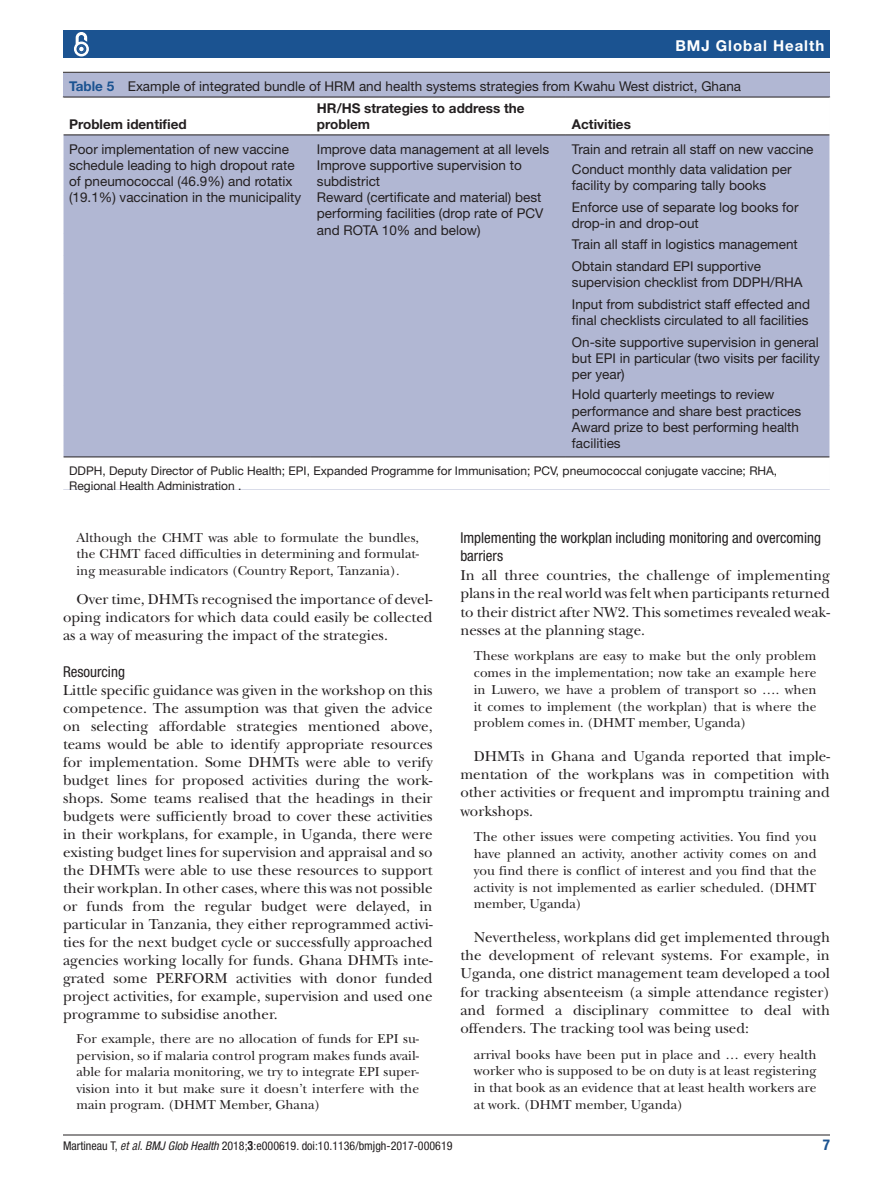
<style>
.page{position:relative;width:893px;height:1191px;background:#fff}
.page>*{position:absolute;margin:0;border:0;box-sizing:border-box;transform-origin:0 0}
.t1{font:15px/18px "New Baskerville";color:#231f20;text-align:justify}
.t2{font:condensed 15px/18px "Helvetica Neue LT Std";color:#231f20}
.t3{font:700 15px "Helvetica Neue LT Std";letter-spacing:.065em;color:#fff}
.t4{font:700 condensed 15px "Helvetica Neue LT Std";color:#1b5391}
.t5{font:13.5px/16.8px "New Baskerville";color:#231f20;text-align:justify}
.t6{font:13.5px/16.2px "Helvetica Neue LT Std";color:#231f20}
.t7{font:700 13.5px/16.2px "Helvetica Neue LT Std";color:#231f20}
.t8{font:12px/15px "Helvetica Neue LT Std";color:#231f20}
.t9{font:condensed 12px "Helvetica Neue LT Std";color:#231f20}
.s1{font-weight:700;color:#1b5391}
.s2{font-family:"Helvetica LT Std";font-style:italic}
.s3{font-style:italic}
.s4{font-family:"Helvetica LT Std";font-weight:700}
</style>
<div class="page">
<hr style="left:63px;top:1134px;width:767px;height:1px;background:#231f20">
<div style="left:63px;top:31px;width:767px;height:27px;background:#1b5391"></div>
<svg style="left:74px;top:32px;width:15px;height:25px"></svg>
<div style="left:78px;top:45px;width:7px;height:8px;border:1px solid #1b5391;border-radius:50%"></div>
<div style="left:63px;top:73px;width:767px;height:416px;background:#b1b7d3"></div>
<hr style="left:63px;top:72px;width:767px;height:1px;background:#231f20">
<svg style="left:64px;top:98px;width:766px;height:391px"></svg>
<hr style="left:311px;top:456px;width:255px;height:1px;background:#231f20">
<hr style="left:63px;top:97px;width:248px;height:1px;background:#231f20">
<hr style="left:63px;top:134px;width:248px;height:1px;background:#231f20">
<hr style="left:311px;top:97px;width:255px;height:1px;background:#231f20">
<hr style="left:311px;top:134px;width:255px;height:1px;background:#231f20">
<hr style="left:566px;top:97px;width:264px;height:1px;background:#231f20">
<hr style="left:566px;top:134px;width:264px;height:1px;background:#231f20">
<hr style="left:63px;top:456px;width:248px;height:1px;background:#231f20">
<hr style="left:566px;top:456px;width:264px;height:1px;background:#231f20">
<hr style="left:63px;top:97px;width:1px;height:38px;background:#fff">
<svg style="left:63px;top:135px;width:1px;height:23px"></svg>
<hr style="left:63px;top:158px;width:1px;height:38px;background:#fff">
<hr style="left:63px;top:196px;width:1px;height:38px;background:#fff">
<svg style="left:63px;top:234px;width:1px;height:21px"></svg>
<hr style="left:63px;top:255px;width:1px;height:38px;background:#fff">
<hr style="left:63px;top:293px;width:1px;height:38px;background:#fff">
<hr style="left:63px;top:331px;width:1px;height:54px;background:#fff">
<hr style="left:63px;top:385px;width:1px;height:72px;background:#fff">
<hr style="left:63px;top:457px;width:1px;height:32px;background:#fff">
<p class="t3" style="left:675px;top:36px;width:150px">BMJ Global Health</p>
<p class="t6" style="left:69px;top:78px;width:674px"><span class="s1">Table 5</span> Example of integrated bundle of HRM and health systems strategies from Kwahu West district, Ghana</p>
<p class="t7" style="left:69px;top:116px;width:119px">Problem identified</p>
<p class="t7" style="left:317px;top:99px;width:209px">HR/HS strategies to address the problem</p>
<p class="t7" style="left:572px;top:116px;width:60px">Activities</p>
<p class="t6" style="left:69px;top:140px;width:234px">Poor implementation of new vaccine schedule leading to high dropout rate of pneumococcal (46.9%) and rotatix (19.1%) vaccination in the municipality</p>
<p class="t6" style="left:317px;top:140px;width:234px">Improve data management at all levels<br>Improve supportive supervision to subdistrict<br>Reward (certificate and material) best performing facilities (drop rate of PCV and ROTA 10% and below)</p>
<p class="t6" style="left:572px;top:138px;width:243px;line-height:20.1px">Train and retrain all staff on new vaccine<br>Conduct monthly data validation per</p>
<p class="t6" style="left:572px;top:174px;width:228px;line-height:21.6px">facility by comparing tally books<br>Enforce use of separate log books for</p>
<p class="t6" style="left:572px;top:212px;width:227px;line-height:21.6px">drop-in and drop-out<br>Train all staff in logistics management<br>Obtain standard EPI supportive</p>
<p class="t6" style="left:572px;top:271px;width:240px;line-height:21.6px">supervision checklist from DDPH/RHA<br>Input from subdistrict staff effected and</p>
<p class="t6" style="left:572px;top:309px;width:248px;line-height:21.6px">final checklists circulated to all facilities<br>On-site supportive supervision in general</p>
<p class="t6" style="left:572px;top:350px;width:249px">but EPI in particular (two visits per facility per year)</p>
<p class="t6" style="left:572px;top:386px;width:231px">Hold quarterly meetings to review performance and share best practices<br>Award prize to best performing health facilities</p>
<p class="t8" style="left:69px;top:462px;width:710px">DDPH, Deputy Director of Public Health; EPI, Expanded Programme for Immunisation; PCV, pneumococcal conjugate vaccine; RHA,<br>Regional Health Administration .</p>
<p class="t5" style="left:76px;top:529px;width:344px">Although the CHMT was able to formulate the bundles, the CHMT faced difficulties in determining and formulat&shy;ing measurable indicators (Country Report, Tanzania).</p>
<p class="t1" style="left:63px;top:590px;width:371px;text-indent:14px">Over time, DHMTs recognised the importance of devel&shy;oping indicators for which data could easily be collected as a way of measuring the impact of the strategies.</p>
<p class="t2" style="left:63px;top:662px;width:63px">Resourcing</p>
<p class="t1" style="left:63px;top:680px;width:371px">Little specific guidance was given in the workshop on this competence. The assumption was that given the advice on selecting affordable strategies mentioned above, teams would be able to identify appropriate resources for implementation. Some DHMTs were able to verify budget lines for proposed activities during the work&shy;shops. Some teams realised that the headings in their budgets were sufficiently broad to cover these activities in their workplans, for example, in Uganda, there were existing budget lines for supervision and appraisal and so the DHMTs were able to use these resources to support their workplan. In other cases, where this was not possible or funds from the regular budget were delayed, in particular in Tanzania, they either reprogrammed activi&shy;ties for the next budget cycle or successfully approached agencies working locally for funds. Ghana DHMTs inte&shy;grated some PERFORM activities with donor funded project activities, for example, supervision and used one programme to subsidise another.</p>
<p class="t5" style="left:76px;top:1030px;width:344px">For example, there are no allocation of funds for EPI su&shy;pervision, so if malaria control program makes funds avail&shy;able for malaria monitoring, we try to integrate EPI super&shy;vision into it but make sure it doesn’t interfere with the main program. (DHMT Member, Ghana)</p>
<p class="t2" style="left:460px;top:529px;width:362px">Implementing the workplan including monitoring and overcoming barriers</p>
<p class="t1" style="left:460px;top:566px;width:371px">In all three countries, the challenge of implementing plans in the real world was felt when participants returned to their district after NW2. This sometimes revealed weak&shy;nesses at the planning stage.</p>
<p class="t5" style="left:474px;top:647px;width:344px">These workplans are easy to make but the only problem comes in the implementation; now take an example here in Luwero, we have a problem of transport so …. when it comes to implement (the workplan) that is where the problem comes in. (DHMT member, Uganda)</p>
<p class="t1" style="left:460px;top:747px;width:371px;text-indent:14px">DHMTs in Ghana and Uganda reported that imple&shy;mentation of the workplans was in competition with other activities or frequent and impromptu training and workshops.</p>
<p class="t5" style="left:474px;top:828px;width:344px">The other issues were competing activities. You find you have planned an activity, another activity comes on and you find there is conflict of interest and you find that the activity is not implemented as earlier scheduled. (DHMT member, Uganda)</p>
<p class="t1" style="left:460px;top:927px;width:371px;text-indent:14px">Nevertheless, workplans did get implemented through the development of relevant systems. For example, in Uganda, one district management team developed a tool for tracking absenteeism (a simple attendance register) and formed a disciplinary committee to deal with offenders. The tracking tool was being used:</p>
<p class="t5" style="left:474px;top:1045px;width:344px">arrival books have been put in place and … every health worker who is supposed to be on duty is at least registering in that book as an evidence that at least health workers are at work. (DHMT member, Uganda)</p>
<p class="t9" style="left:63px;top:1138px;width:391px">Martineau T, <span class="s2">et al</span>. <span class="s3">BMJ Glob Health</span> 2018;<span class="s4">3</span>:e000619. doi:10.1136/bmjgh-2017-000619</p>
<p class="t4" style="left:823px;top:1135px;width:9px">7</p>
</div>
